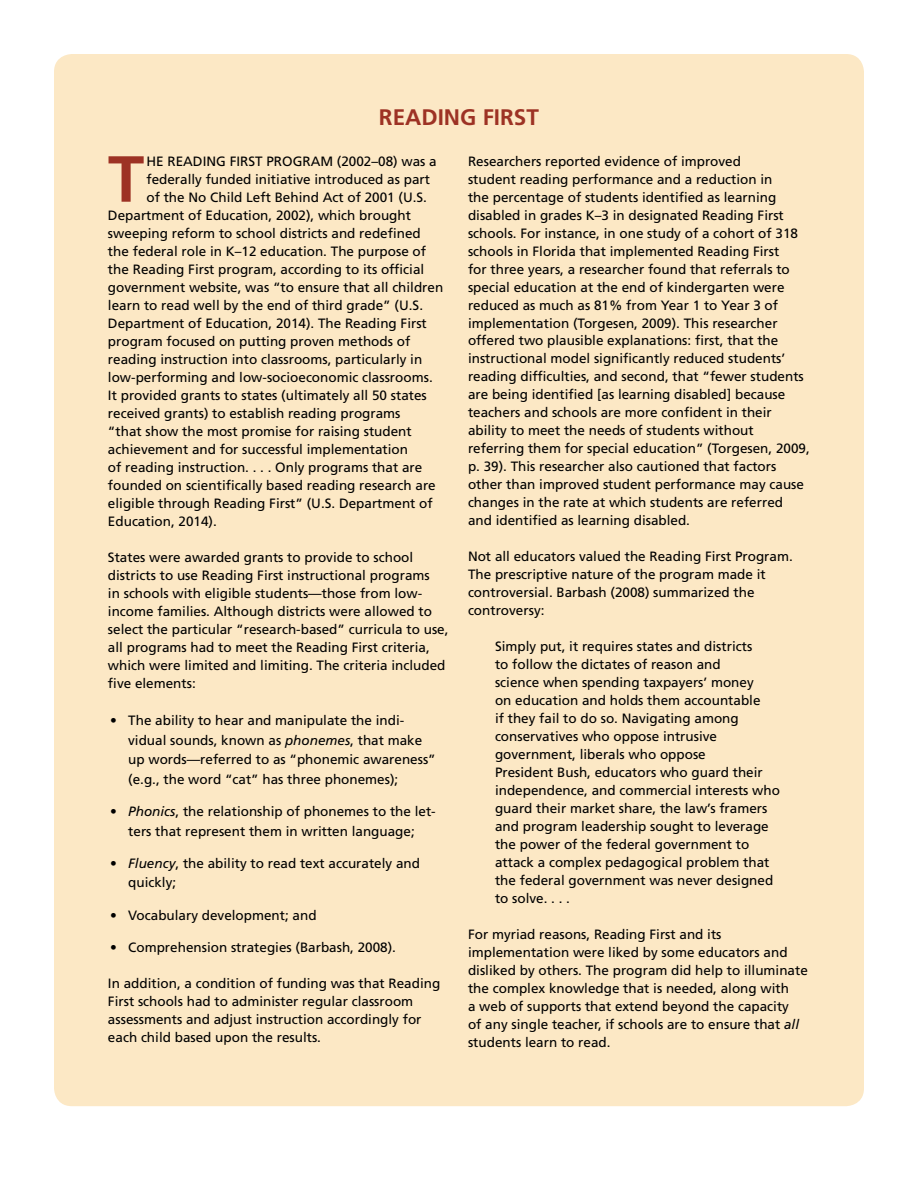
<style>
.page{position:relative;width:918px;height:1188px;background:#fff}
.page>*{position:absolute;margin:0;border:0;box-sizing:border-box;transform-origin:0 0}
.t1{font:700 65.1px "Frutiger LT Std";color:#9d3224}
.t2{font:700 22.5px "Frutiger LT Std";color:#9d3224}
.t3{font:13.5px/18px "Frutiger LT Std";color:#000}
.s1{font-style:italic}
</style>
<div class="page">
<div style="left:54px;top:54px;width:810px;height:1052px;background:#fce8c5;border-radius:18px"></div>
<h2 class="t2" style="left:379px;top:104px;width:162px">READING FIRST</h2>
<h1 class="t1" style="left:108px;top:141px;width:38px">T</h1>
<p class="t3" style="left:146px;top:152px;width:292px">HE READING FIRST PROGRAM (2002–08) was a</p>
<p class="t3" style="left:146px;top:170px;width:285px">federally funded initiative introduced as part</p>
<p class="t3" style="left:146px;top:188px;width:282px">of the No Child Left Behind Act of 2001 (U.S.</p>
<p class="t3" style="left:108px;top:206px;width:305px">Department of Education, 2002), which brought</p>
<p class="t3" style="left:108px;top:224px;width:314px">sweeping reform to school districts and redefined</p>
<p class="t3" style="left:108px;top:242px;width:320px">the federal role in K–12 education. The purpose of</p>
<p class="t3" style="left:108px;top:260px;width:318px">the Reading First program, according to its official</p>
<p class="t3" style="left:108px;top:278px;width:337px">government website, was “to ensure that all children</p>
<p class="t3" style="left:108px;top:296px;width:317px">learn to read well by the end of third grade” (U.S.</p>
<p class="t3" style="left:108px;top:314px;width:320px">Department of Education, 2014). The Reading First</p>
<p class="t3" style="left:108px;top:332px;width:304px">program focused on putting proven methods of</p>
<p class="t3" style="left:108px;top:350px;width:316px">reading instruction into classrooms, particularly in</p>
<p class="t3" style="left:108px;top:368px;width:326px">low-performing and low-socioeconomic classrooms.</p>
<p class="t3" style="left:108px;top:386px;width:320px">It provided grants to states (ultimately all 50 states</p>
<p class="t3" style="left:108px;top:404px;width:294px">received grants) to establish reading programs</p>
<p class="t3" style="left:108px;top:422px;width:305px">“that show the most promise for raising student</p>
<p class="t3" style="left:108px;top:440px;width:302px">achievement and for successful implementation</p>
<p class="t3" style="left:108px;top:458px;width:316px">of reading instruction. . . . Only programs that are</p>
<p class="t3" style="left:108px;top:476px;width:329px">founded on scientifically based reading research are</p>
<p class="t3" style="left:108px;top:494px;width:326px">eligible through Reading First” (U.S. Department of</p>
<p class="t3" style="left:108px;top:512px;width:110px">Education, 2014).</p>
<p class="t3" style="left:108px;top:548px;width:342px">States were awarded grants to provide to school districts to use Reading First instructional programs<br>in schools with eligible students—those from low&shy;income families. Although districts were allowed to select the particular “research-based” curricula to use, all programs had to meet the Reading First criteria, which were limited and limiting. The criteria included five elements:</p>
<p class="t3" style="left:128px;top:711px;width:309px;line-height:19.5px;text-indent:-18px">• The ability to hear and manipulate the indi&shy;vidual sounds, known as <span class="s1">phonemes</span>, that make up words—referred to as “phonemic awareness” (e.g., the word “cat” has three phonemes);</p>
<p class="t3" style="left:110px;top:802px;width:327px;line-height:19.5px;text-align:center">• <span class="s1">Phonics</span>, the relationship of phonemes to the let&shy;ters that represent them in written language;</p>
<p class="t3" style="left:128px;top:854px;width:293px;line-height:19.5px;text-indent:-18px">• <span class="s1">Fluency</span>, the ability to read text accurately and quickly;</p>
<p class="t3" style="left:110px;top:906px;width:208px">• Vocabulary development; and</p>
<p class="t3" style="left:110px;top:939px;width:287px">• Comprehension strategies (Barbash, 2008).</p>
<p class="t3" style="left:108px;top:975px;width:334px">In addition, a condition of funding was that Reading First schools had to administer regular classroom assessments and adjust instruction accordingly for each child based upon the results.</p>
<p class="t3" style="left:468px;top:152px;width:343px">Researchers reported evidence of improved<br>student reading performance and a reduction in<br>the percentage of students identified as learning disabled in grades K–3 in designated Reading First schools. For instance, in one study of a cohort of 318 schools in Florida that implemented Reading First<br>for three years, a researcher found that referrals to special education at the end of kindergarten were reduced as much as 81% from Year 1 to Year 3 of implementation (Torgesen, 2009). This researcher offered two plausible explanations: first, that the instructional model significantly reduced students’ reading difficulties, and second, that “fewer students are being identified [as learning disabled] because teachers and schools are more confident in their ability to meet the needs of students without referring them for special education” (Torgesen, 2009, p. 39). This researcher also cautioned that factors other than improved student performance may cause changes in the rate at which students are referred and identified as learning disabled.</p>
<p class="t3" style="left:468px;top:548px;width:326px">Not all educators valued the Reading First Program.<br>The prescriptive nature of the program made it controversial. Barbash (2008) summarized the controversy:</p>
<p class="t3" style="left:495px;top:638px;width:287px">Simply put, it requires states and districts<br>to follow the dictates of reason and<br>science when spending taxpayers’ money<br>on education and holds them accountable<br>if they fail to do so. Navigating among conservatives who oppose intrusive government, liberals who oppose<br>President Bush, educators who guard their independence, and commercial interests who guard their market share, the law’s framers and program leadership sought to leverage the power of the federal government to attack a complex pedagogical problem that the federal government was never designed to solve. . . .</p>
<p class="t3" style="left:468px;top:926px;width:341px">For myriad reasons, Reading First and its implementation were liked by some educators and disliked by others. The program did help to illuminate the complex knowledge that is needed, along with<br>a web of supports that extend beyond the capacity<br>of any single teacher, if schools are to ensure that <span class="s1">all </span>students learn to read.</p>
</div>
